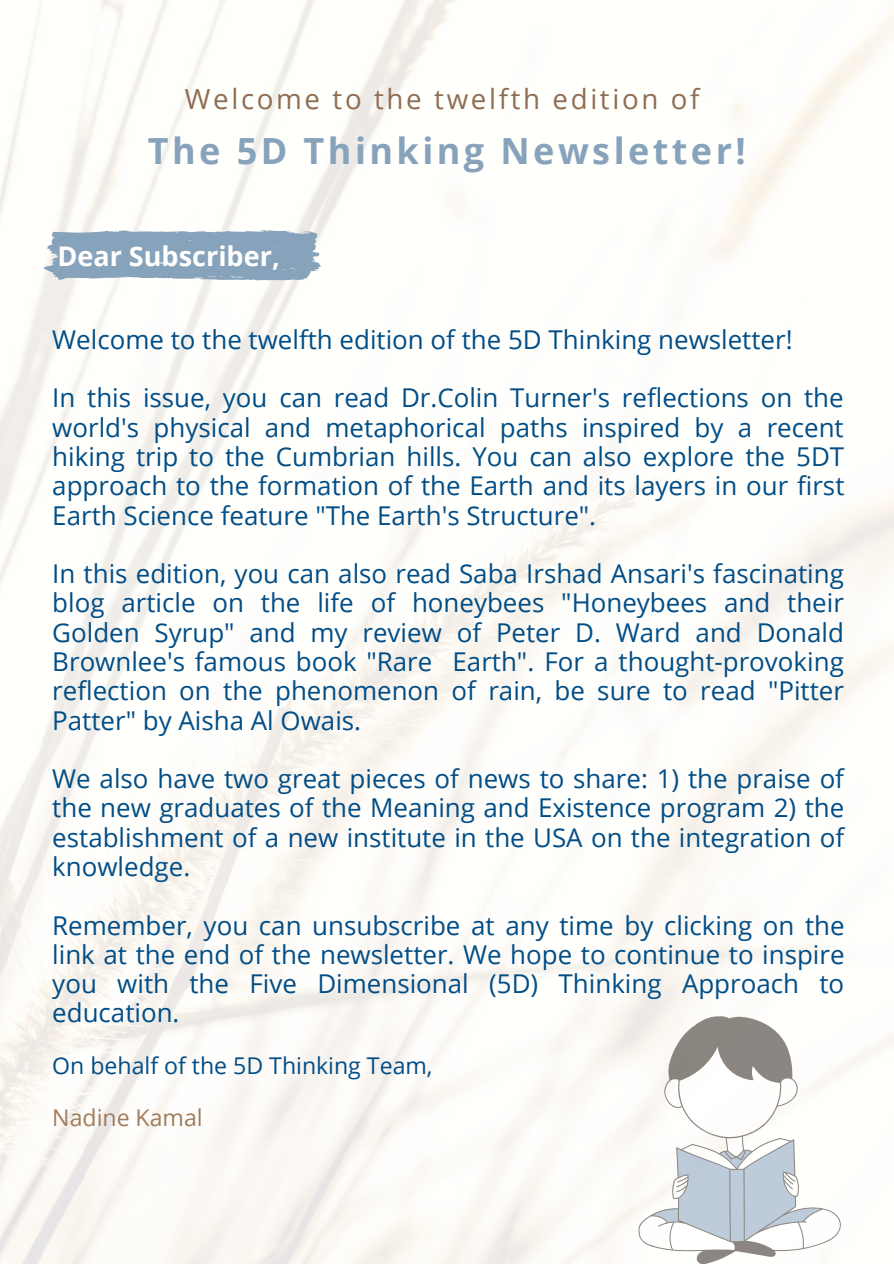
<style>
.page{position:relative;width:894px;height:1264px;background:#fff}
.page>*{position:absolute;margin:0;border:0;box-sizing:border-box;transform-origin:0 0}
.t1{font:700 36px "Open Sans";letter-spacing:.095em;color:#87a2bb}
.t2{font:27.75px "Open Sans";letter-spacing:.095em;color:#8f6d52}
.t3{font:700 27px "Open Sans";color:#fff}
.t4{font:25.95px/29.2px "Open Sans";color:#014d86;text-align:justify}
.t5{font:23.1px "Open Sans";color:#014d86}
.t6{font:23.1px "Open Sans";color:#a07c5d}
</style>
<div class="page">
<svg style="left:44px;top:230px;width:277px;height:50px;background:#93abc1"></svg>
<svg style="left:638px;top:1015px;width:203px;height:248px"></svg>
<p class="t2" style="left:185px;top:80px;width:516px">Welcome to the twelfth edition of</p>
<h1 class="t1" style="left:148px;top:126px;width:599px">The 5D Thinking Newsletter!</h1>
<p class="t3" style="left:57px;top:237px;width:224px">Dear Subscriber,</p>
<p class="t4" style="left:52px;top:324px;width:741px">Welcome to the twelfth edition of the 5D Thinking newsletter!</p>
<p class="t4" style="left:52px;top:383px;width:793px">In this issue, you can read Dr.Colin Turner's reflections on the world's physical and metaphorical paths inspired by a recent hiking trip to the Cumbrian hills. You can also explore the 5DT approach to the formation of the Earth and its layers in our first Earth Science feature "The Earth's Structure".</p>
<p class="t4" style="left:52px;top:558px;width:793px">In this edition, you can also read Saba Irshad Ansari's fascinating blog article on the life of honeybees "Honeybees and their Golden Syrup" and my review of Peter D. Ward and Donald Brownlee's famous book "Rare Earth". For a thought-provoking reflection on the phenomenon of rain, be sure to read "Pitter Patter" by Aisha Al Owais.</p>
<p class="t4" style="left:52px;top:763px;width:793px">We also have two great pieces of news to share: 1) the praise of the new graduates of the Meaning and Existence program 2) the establishment of a new institute in the USA on the integration of knowledge.</p>
<p class="t4" style="left:52px;top:909px;width:793px">Remember, you can unsubscribe at any time by clicking on the link at the end of the newsletter. We hope to continue to inspire you with the Five Dimensional (5D) Thinking Approach to education.</p>
<p class="t5" style="left:52px;top:1050px;width:382px">On behalf of the 5D Thinking Team,</p>
<p class="t6" style="left:52px;top:1101px;width:152px">Nadine Kamal</p>
</div>
